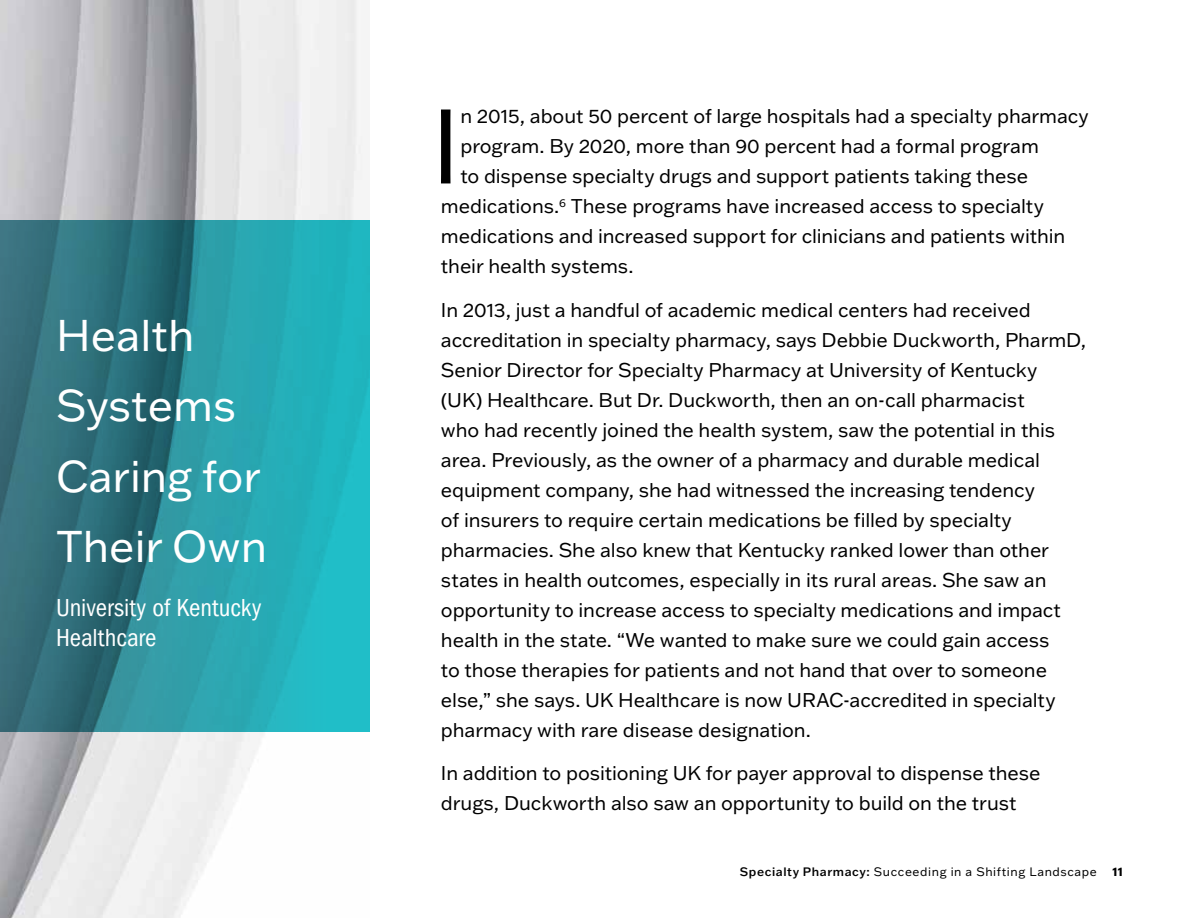
<style>
.page{position:relative;width:1188px;height:918px;background:#fff}
.page>*{position:absolute;margin:0;border:0;box-sizing:border-box;transform-origin:0 0}
.t1{font:103.35px "Franklin Gothic ATF";color:#000}
.t2{font:43.5px/70.5px "Franklin Gothic ATF";color:#fff}
.t3{font:condensed 25.5px/30px "Franklin Gothic LT Pro";color:#fff}
.t4{font:19.5px/30px "Franklin Gothic ATF";letter-spacing:-.005em;color:#000}
.t5{font:12px "Franklin Gothic ATF";letter-spacing:.05em;color:#000}
.t6{font:700 12px "Franklin Gothic ATF";color:#000}
.s1{font-weight:500}
</style>
<div class="page">
<img style="left:0;top:0;width:369px;height:918px">
<svg style="left:0;top:221px;width:369px;height:511px;background:#2a8f9a"></svg>
<h2 class="t2" style="left:56px;top:299px;width:212px">Health<br>Systems<br>Caring for<br>Their Own</h2>
<h3 class="t3" style="left:56px;top:593px;width:207px">University of Kentucky<br>Healthcare</h3>
<h1 class="t1" style="left:431px;top:77px;width:31px">I</h1>
<p class="t4" style="left:460px;top:101px;width:630px">n 2015, about 50 percent of large hospitals had a specialty pharmacy</p>
<p class="t4" style="left:460px;top:131px;width:580px">program. By 2020, more than 90 percent had a formal program</p>
<p class="t4" style="left:460px;top:161px;width:569px">to dispense specialty drugs and support patients taking these</p>
<p class="t4" style="left:441px;top:191px;width:604px">medications.<sup>6</sup> These programs have increased access to specialty</p>
<p class="t4" style="left:441px;top:221px;width:626px">medications and increased support for clinicians and patients within</p>
<p class="t4" style="left:441px;top:251px;width:194px">their health systems.</p>
<p class="t4" style="left:441px;top:294px;width:647px">In 2013, just a handful of academic medical centers had received accreditation in specialty pharmacy, says Debbie Duckworth, PharmD, Senior Director for Specialty Pharmacy at University of Kentucky<br>(UK) Healthcare. But Dr. Duckworth, then an on-call pharmacist<br>who had recently joined the health system, saw the potential in this area. Previously, as the owner of a pharmacy and durable medical equipment company, she had witnessed the increasing tendency<br>of insurers to require certain medications be filled by specialty pharmacies. She also knew that Kentucky ranked lower than other states in health outcomes, especially in its rural areas. She saw an opportunity to increase access to specialty medications and impact health in the state. “We wanted to make sure we could gain access<br>to those therapies for patients and not hand that over to someone else,” she says. UK Healthcare is now URAC-accredited in specialty pharmacy with rare disease designation.</p>
<p class="t4" style="left:441px;top:758px;width:601px">In addition to positioning UK for payer approval to dispense these drugs, Duckworth also saw an opportunity to build on the trust</p>
<p class="t5" style="left:740px;top:864px;width:358px"><span class="s1">Specialty Pharmacy:</span> Succeeding in a Shifting Landscape</p>
<p class="t6" style="left:1113px;top:864px;width:12px">11</p>
</div>
